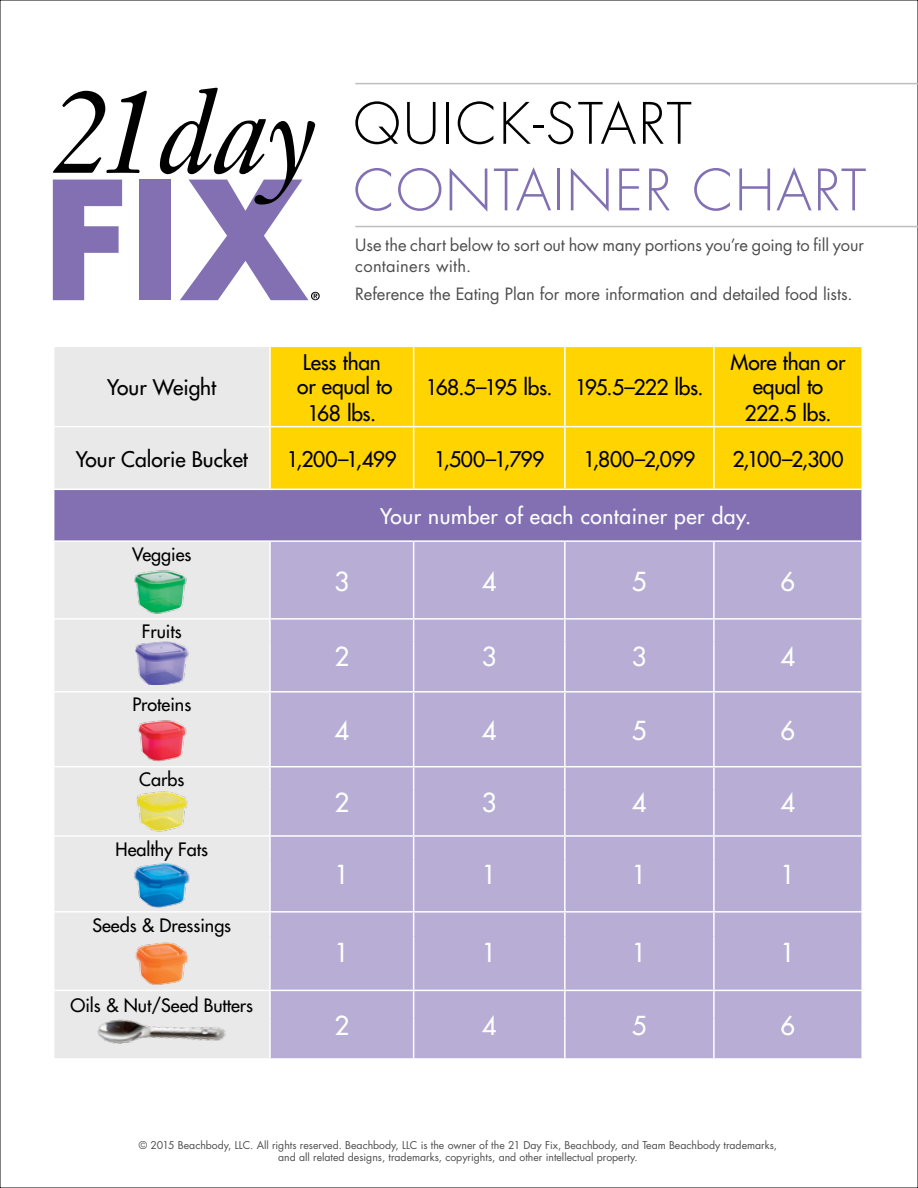
<style>
.page{position:relative;width:918px;height:1188px;background:#fff}
.page>*{position:absolute;margin:0;border:0;box-sizing:border-box;transform-origin:0 0}
.t1{font:300 55.5px "Futura";letter-spacing:.03em;color:#8270b3}
.t2{font:300 55.5px "Futura";letter-spacing:.04em;color:#000}
.t3{font:500 25.5px "Futura Std";color:#fff}
.t4{font:500 21px/24px "Futura Std";letter-spacing:-.01em;color:#000}
.t5{font:500 21px "Futura Std";letter-spacing:.025em;color:#fff}
.t6{font:500 21px "Futura Std";letter-spacing:-.03em;color:#000}
.t7{font:500 18px "Futura Std";color:#000}
.t8{font:16.5px/21px "Futura Std";color:#4d4d4f}
.t9{font:10.5px/12px "Futura Std";color:#4d4d4f;text-align:center}
</style>
<div class="page">
<hr style="left:355px;top:83px;width:563px;height:1px;background:#bcbec0">
<hr style="left:355px;top:226px;width:563px;height:1px;background:#bcbec0">
<svg style="left:53px;top:180px;width:69px;height:120px"></svg>
<div style="left:140px;top:180px;width:31px;height:120px;background:#8270b3"></div>
<svg style="left:53px;top:91px;width:94px;height:82px"></svg>
<svg style="left:160px;top:88px;width:160px;height:212px"></svg>
<div style="left:54px;top:347px;width:215px;height:711px;background:#e9e9ea"></div>
<div style="left:271px;top:347px;width:590px;height:142px;background:#ffd400"></div>
<div style="left:271px;top:566px;width:590px;height:492px;background:#b7add5"></div>
<hr style="left:413px;top:347px;width:1px;height:79px;background:#fff">
<hr style="left:564px;top:347px;width:2px;height:79px;background:#fff">
<hr style="left:713px;top:347px;width:2px;height:79px;background:#fff">
<hr style="left:54px;top:426px;width:215px;height:1px;background:#fff">
<hr style="left:413px;top:427px;width:1px;height:62px;background:#fff">
<hr style="left:564px;top:427px;width:2px;height:62px;background:#fff">
<hr style="left:713px;top:427px;width:2px;height:62px;background:#fff">
<hr style="left:413px;top:566px;width:1px;height:52px;background:#fff">
<hr style="left:564px;top:566px;width:2px;height:52px;background:#fff">
<hr style="left:713px;top:566px;width:2px;height:52px;background:#fff">
<svg style="left:413px;top:620px;width:1px;height:22px"></svg>
<hr style="left:564px;top:620px;width:2px;height:22px;background:#fff">
<hr style="left:713px;top:620px;width:2px;height:22px;background:#fff">
<hr style="left:413px;top:642px;width:1px;height:49px;background:#fff">
<hr style="left:564px;top:642px;width:2px;height:49px;background:#fff">
<hr style="left:713px;top:642px;width:2px;height:49px;background:#fff">
<svg style="left:413px;top:693px;width:1px;height:21px"></svg>
<hr style="left:564px;top:693px;width:2px;height:21px;background:#fff">
<hr style="left:713px;top:693px;width:2px;height:21px;background:#fff">
<hr style="left:413px;top:714px;width:1px;height:52px;background:#fff">
<hr style="left:564px;top:714px;width:2px;height:52px;background:#fff">
<hr style="left:713px;top:714px;width:2px;height:52px;background:#fff">
<svg style="left:413px;top:767px;width:1px;height:23px"></svg>
<hr style="left:564px;top:767px;width:2px;height:23px;background:#fff">
<hr style="left:713px;top:767px;width:2px;height:23px;background:#fff">
<hr style="left:413px;top:790px;width:1px;height:45px;background:#fff">
<hr style="left:564px;top:790px;width:2px;height:45px;background:#fff">
<hr style="left:713px;top:790px;width:2px;height:45px;background:#fff">
<svg style="left:413px;top:837px;width:1px;height:22px"></svg>
<hr style="left:564px;top:837px;width:2px;height:22px;background:#fff">
<hr style="left:713px;top:837px;width:2px;height:22px;background:#fff">
<hr style="left:413px;top:859px;width:1px;height:52px;background:#fff">
<hr style="left:564px;top:859px;width:2px;height:52px;background:#fff">
<hr style="left:713px;top:859px;width:2px;height:52px;background:#fff">
<hr style="left:54px;top:911px;width:216px;height:2px;background:#fff">
<hr style="left:270px;top:911px;width:144px;height:2px;background:#fff">
<hr style="left:414px;top:911px;width:151px;height:2px;background:#fff">
<svg style="left:413px;top:913px;width:1px;height:23px"></svg>
<hr style="left:565px;top:911px;width:149px;height:2px;background:#fff">
<hr style="left:564px;top:913px;width:2px;height:23px;background:#fff">
<hr style="left:714px;top:911px;width:149px;height:2px;background:#fff">
<hr style="left:713px;top:913px;width:2px;height:23px;background:#fff">
<hr style="left:413px;top:936px;width:1px;height:54px;background:#fff">
<hr style="left:564px;top:936px;width:2px;height:54px;background:#fff">
<hr style="left:713px;top:936px;width:2px;height:54px;background:#fff">
<hr style="left:54px;top:990px;width:216px;height:1px;background:#fff">
<hr style="left:270px;top:990px;width:144px;height:1px;background:#fff">
<hr style="left:414px;top:990px;width:151px;height:1px;background:#fff">
<svg style="left:413px;top:991px;width:1px;height:27px"></svg>
<hr style="left:565px;top:990px;width:149px;height:1px;background:#fff">
<hr style="left:564px;top:991px;width:2px;height:27px;background:#fff">
<hr style="left:714px;top:990px;width:149px;height:1px;background:#fff">
<hr style="left:713px;top:991px;width:2px;height:27px;background:#fff">
<hr style="left:413px;top:1018px;width:1px;height:40px;background:#fff">
<hr style="left:564px;top:1018px;width:2px;height:40px;background:#fff">
<hr style="left:713px;top:1018px;width:2px;height:40px;background:#fff">
<hr style="left:269px;top:426px;width:145px;height:1px;background:#fff">
<hr style="left:414px;top:426px;width:151px;height:1px;background:#fff">
<hr style="left:565px;top:426px;width:149px;height:1px;background:#fff">
<hr style="left:714px;top:426px;width:147px;height:1px;background:#fff">
<svg style="left:53px;top:489px;width:809px;height:77px;background:#998bc1"></svg>
<hr style="left:270px;top:540px;width:144px;height:2px;background:#fff">
<hr style="left:269px;top:542px;width:2px;height:24px;background:#fff">
<hr style="left:414px;top:540px;width:151px;height:2px;background:#fff">
<hr style="left:565px;top:540px;width:149px;height:2px;background:#fff">
<hr style="left:714px;top:540px;width:147px;height:2px;background:#fff">
<hr style="left:53px;top:618px;width:217px;height:2px;background:#fff">
<hr style="left:270px;top:618px;width:144px;height:2px;background:#fff">
<hr style="left:414px;top:618px;width:151px;height:2px;background:#fff">
<hr style="left:565px;top:618px;width:149px;height:2px;background:#fff">
<hr style="left:714px;top:618px;width:147px;height:2px;background:#fff">
<hr style="left:53px;top:691px;width:217px;height:2px;background:#fff">
<hr style="left:270px;top:691px;width:144px;height:2px;background:#fff">
<hr style="left:414px;top:691px;width:151px;height:2px;background:#fff">
<hr style="left:565px;top:691px;width:149px;height:2px;background:#fff">
<hr style="left:714px;top:691px;width:147px;height:2px;background:#fff">
<hr style="left:53px;top:766px;width:217px;height:1px;background:#fff">
<hr style="left:270px;top:766px;width:144px;height:1px;background:#fff">
<hr style="left:414px;top:766px;width:151px;height:1px;background:#fff">
<hr style="left:565px;top:766px;width:149px;height:1px;background:#fff">
<hr style="left:714px;top:766px;width:147px;height:1px;background:#fff">
<hr style="left:53px;top:835px;width:217px;height:2px;background:#fff">
<hr style="left:270px;top:835px;width:144px;height:2px;background:#fff">
<hr style="left:414px;top:835px;width:151px;height:2px;background:#fff">
<hr style="left:565px;top:835px;width:149px;height:2px;background:#fff">
<hr style="left:714px;top:835px;width:147px;height:2px;background:#fff">
<img style="left:134px;top:566px;width:56px;height:50px">
<img style="left:135px;top:642px;width:54px;height:43px">
<img style="left:134px;top:717px;width:56px;height:45px">
<img style="left:134px;top:790px;width:55px;height:45px">
<img style="left:133px;top:862px;width:57px;height:46px">
<img style="left:135px;top:941px;width:54px;height:44px">
<img style="left:96px;top:1018px;width:132px;height:28px">
<h1 class="t2" style="left:353px;top:90px;width:340px">QUICK-START</h1>
<h1 class="t1" style="left:353px;top:156px;width:514px">CONTAINER CHART</h1>
<h3 class="t4" style="left:107px;top:376px;width:111px">Your Weight</h3>
<h3 class="t8" style="left:355px;top:235px;width:510px">Use the chart below to sort out how many portions you’re going to fill your containers with.</h3>
<h3 class="t8" style="left:355px;top:284px;width:499px">Reference the Eating Plan for more information and detailed food lists.</h3>
<h3 class="t4" style="left:297px;top:350px;width:97px">Less than or equal to</h3>
<h3 class="t4" style="left:308px;top:401px;width:70px">168 lbs.</h3>
<h3 class="t6" style="left:426px;top:374px;width:279px">168.5–195 lbs. 195.5–222 lbs.</h3>
<h3 class="t4" style="left:731px;top:350px;width:116px;text-align:center">More than or equal to</h3>
<h3 class="t4" style="left:745px;top:401px;width:89px">222.5 lbs.</h3>
<h3 class="t4" style="left:76px;top:447px;width:174px">Your Calorie Bucket</h3>
<h3 class="t4" style="left:287px;top:447px;width:111px">1,200–1,499</h3>
<h3 class="t4" style="left:434px;top:447px;width:112px">1,500–1,799</h3>
<h3 class="t4" style="left:583px;top:447px;width:113px">1,800–2,099</h3>
<h3 class="t4" style="left:732px;top:447px;width:113px">2,100–2,300</h3>
<h3 class="t5" style="left:380px;top:503px;width:373px">Your number of each container per day.</h3>
<h3 class="t7" style="left:132px;top:543px;width:61px">Veggies</h3>
<h2 class="t3" style="left:334px;top:565px;width:16px">3</h2>
<h2 class="t3" style="left:482px;top:565px;width:16px">4</h2>
<h2 class="t3" style="left:632px;top:565px;width:16px">5</h2>
<h2 class="t3" style="left:781px;top:565px;width:16px">6</h2>
<h3 class="t7" style="left:142px;top:620px;width:41px">Fruits</h3>
<h2 class="t3" style="left:334px;top:640px;width:16px">2</h2>
<h2 class="t3" style="left:482px;top:640px;width:16px">3</h2>
<h2 class="t3" style="left:632px;top:640px;width:16px">3</h2>
<h2 class="t3" style="left:781px;top:640px;width:16px">4</h2>
<h3 class="t7" style="left:132px;top:693px;width:60px">Proteins</h3>
<h2 class="t3" style="left:334px;top:714px;width:16px">4</h2>
<h2 class="t3" style="left:482px;top:714px;width:16px">4</h2>
<h2 class="t3" style="left:632px;top:714px;width:16px">5</h2>
<h2 class="t3" style="left:781px;top:714px;width:16px">6</h2>
<h3 class="t7" style="left:139px;top:768px;width:47px">Carbs</h3>
<h2 class="t3" style="left:334px;top:786px;width:16px">2</h2>
<h2 class="t3" style="left:482px;top:786px;width:16px">3</h2>
<h2 class="t3" style="left:632px;top:786px;width:16px">4</h2>
<h2 class="t3" style="left:781px;top:786px;width:16px">4</h2>
<h3 class="t7" style="left:116px;top:838px;width:94px">Healthy Fats</h3>
<h2 class="t3" style="left:334px;top:859px;width:16px">1</h2>
<h2 class="t3" style="left:482px;top:859px;width:16px">1</h2>
<h2 class="t3" style="left:632px;top:859px;width:16px">1</h2>
<h2 class="t3" style="left:781px;top:859px;width:16px">1</h2>
<h3 class="t7" style="left:92px;top:914px;width:140px">Seeds &amp; Dressings</h3>
<h2 class="t3" style="left:334px;top:936px;width:16px">1</h2>
<h2 class="t3" style="left:482px;top:936px;width:16px">1</h2>
<h2 class="t3" style="left:632px;top:936px;width:16px">1</h2>
<h2 class="t3" style="left:781px;top:936px;width:16px">1</h2>
<h3 class="t7" style="left:70px;top:994px;width:184px">Oils &amp; Nut/Seed Butters</h3>
<h2 class="t3" style="left:334px;top:1010px;width:16px">2</h2>
<h2 class="t3" style="left:482px;top:1010px;width:16px">4</h2>
<h2 class="t3" style="left:632px;top:1010px;width:16px">5</h2>
<h2 class="t3" style="left:781px;top:1010px;width:16px">6</h2>
<p class="t9" style="left:139px;top:1139px;width:640px">© 2015 Beachbody, LLC. All rights reserved. Beachbody, LLC is the owner of the 21 Day Fix, Beachbody, and Team Beachbody trademarks, and all related designs, trademarks, copyrights, and other intellectual property.</p>
</div>
